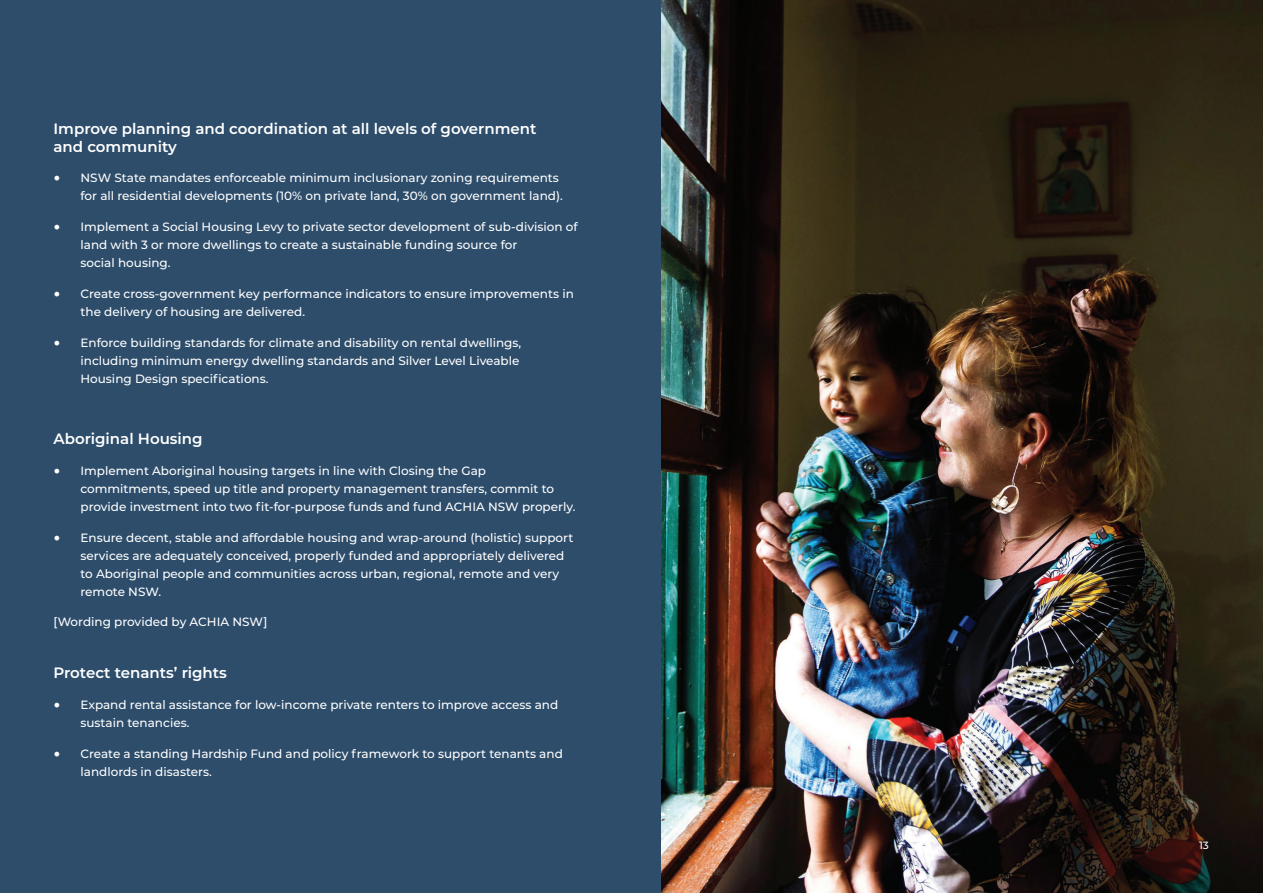
<style>
.page{position:relative;width:1263px;height:893px;background:#2d4d6b}
.page>*{position:absolute;margin:0;border:0;box-sizing:border-box;transform-origin:0 0}
.t1{font:600 15px/18px "Montserrat";color:#fff}
.t2{font:500 12px/18px "Montserrat";color:#fff}
.t3{font:500 10.5px "Montserrat";color:#fff}
.s1{font-family:"Minion Pro";font-weight:400;font-size:18px}
</style>
<div class="page">
<img style="left:662px;top:0;width:601px;height:893px">
<p class="t1" style="left:53px;top:119px;width:485px">Improve planning and coordination at all levels of government and community</p>
<p class="t2" style="left:80px;top:169px;width:484px;text-indent:-27px"><span class="s1">•</span> NSW State mandates enforceable minimum inclusionary zoning requirements for all residential developments (10% on private land, 30% on government land).</p>
<p class="t2" style="left:80px;top:217px;width:499px;text-indent:-27px"><span class="s1">•</span> Implement a Social Housing Levy to private sector development of sub-division of land with 3 or more dwellings to create a sustainable funding source for<br>social housing.</p>
<p class="t2" style="left:80px;top:284px;width:495px;text-indent:-27px"><span class="s1">•</span> Create cross-government key performance indicators to ensure improvements in the delivery of housing are delivered.</p>
<p class="t2" style="left:80px;top:333px;width:442px;text-indent:-27px"><span class="s1">•</span> Enforce building standards for climate and disability on rental dwellings, including minimum energy dwelling standards and Silver Level Liveable<br>Housing Design specifications.</p>
<p class="t1" style="left:53px;top:429px;width:151px">Aboriginal Housing</p>
<p class="t2" style="left:80px;top:461px;width:496px;text-indent:-27px"><span class="s1">•</span> Implement Aboriginal housing targets in line with Closing the Gap commitments, speed up title and property management transfers, commit to provide investment into two fit-for-purpose funds and fund ACHIA NSW properly.</p>
<p class="t2" style="left:80px;top:528px;width:494px;text-indent:-27px"><span class="s1">•</span> Ensure decent, stable and affordable housing and wrap-around (holistic) support services are adequately conceived, properly funded and appropriately delivered to Aboriginal people and communities across urban, regional, remote and very remote NSW.</p>
<p class="t2" style="left:53px;top:613px;width:215px">[Wording provided by ACHIA NSW]</p>
<p class="t1" style="left:53px;top:663px;width:175px">Protect tenants’ rights</p>
<p class="t2" style="left:80px;top:695px;width:479px;text-indent:-27px"><span class="s1">•</span> Expand rental assistance for low-income private renters to improve access and sustain tenancies.</p>
<p class="t2" style="left:80px;top:744px;width:484px;text-indent:-27px"><span class="s1">•</span> Create a standing Hardship Fund and policy framework to support tenants and landlords in disasters.</p>
<p class="t3" style="left:1199px;top:838px;width:11px">13</p>
</div>
